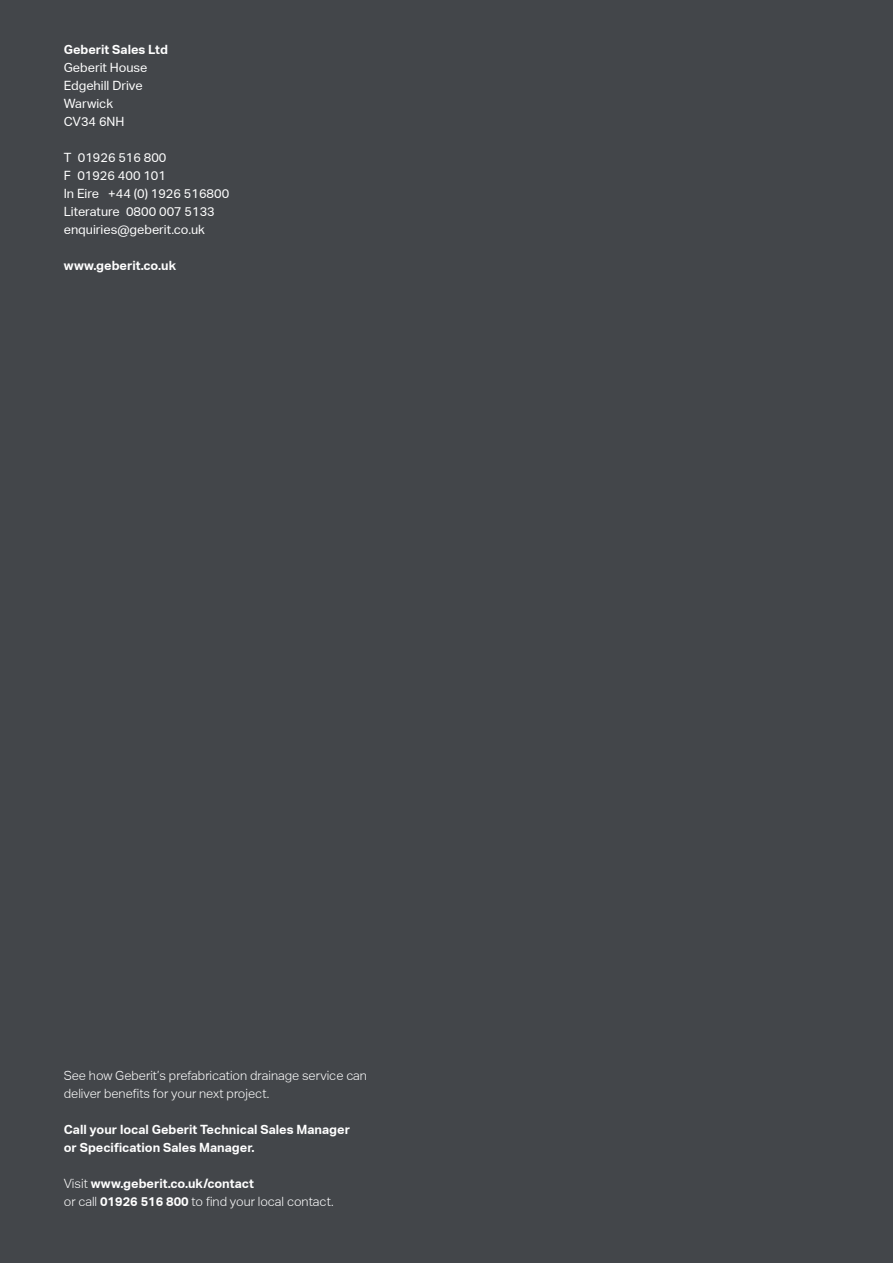
<style>
.page{position:relative;width:893px;height:1263px;background:#43464a}
.page>*{position:absolute;margin:0;border:0;box-sizing:border-box;transform-origin:0 0}
.Adress_copy_8_5_11_r{font:700 12.75px/18px "Aktiv Grotesk Geberit";color:#fff}
.Adress_copy_8_5_11_r-2{font:12.75px "Aktiv Grotesk Geberit";color:#fff}
.Adress_copy_8_5_11_r-3{font:300 12.75px/18px "Aktiv Grotesk Geberit";color:#fff}
.s1{font-weight:300}
</style>
<div class="page">
<p class="Adress_copy_8_5_11_r" style="left:64px;top:41px;width:106px">Geberit Sales Ltd</p>
<p class="Adress_copy_8_5_11_r-2" style="left:64px;top:60px;width:85px">Geberit House</p>
<p class="Adress_copy_8_5_11_r-2" style="left:64px;top:78px;width:80px">Edgehill Drive</p>
<p class="Adress_copy_8_5_11_r-2" style="left:64px;top:96px;width:51px">Warwick</p>
<p class="Adress_copy_8_5_11_r-2" style="left:64px;top:114px;width:62px">CV34 6NH</p>
<p class="Adress_copy_8_5_11_r-2" style="left:64px;top:150px;width:104px">T 01926 516 800</p>
<p class="Adress_copy_8_5_11_r-2" style="left:64px;top:168px;width:104px">F 01926 400 101</p>
<p class="Adress_copy_8_5_11_r-2" style="left:64px;top:186px;width:167px">In Eire +44 (0) 1926 516800</p>
<p class="Adress_copy_8_5_11_r-2" style="left:64px;top:204px;width:153px">Literature 0800 007 5133</p>
<p class="Adress_copy_8_5_11_r-2" style="left:64px;top:222px;width:143px">enquiries@geberit.co.uk</p>
<p class="Adress_copy_8_5_11_r" style="left:64px;top:257px;width:114px">www.geberit.co.uk</p>
<p class="Adress_copy_8_5_11_r-3" style="left:64px;top:1067px;width:305px">See how Geberit’s prefabrication drainage service can deliver benefits for your next project.</p>
<p class="Adress_copy_8_5_11_r" style="left:64px;top:1121px;width:288px">Call your local Geberit Technical Sales Manager or Specification Sales Manager.</p>
<p class="Adress_copy_8_5_11_r" style="left:64px;top:1175px;width:271px"><span class="s1">Visit</span> www.geberit.co.uk/contact<br><span class="s1">or call</span> 01926 516 800 <span class="s1">to find your local contact.</span></p>
</div>
